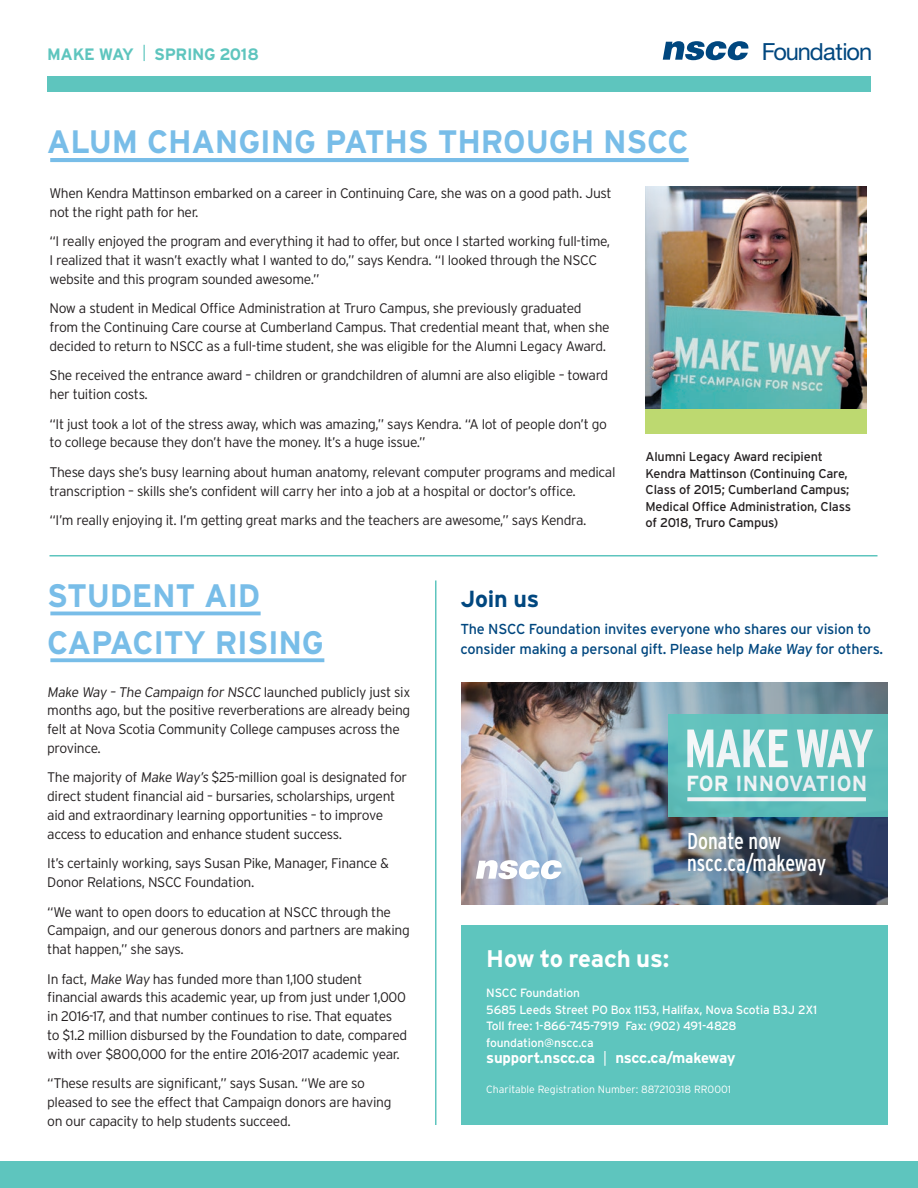
<style>
.page{position:relative;width:918px;height:1188px;background:#fff}
.page>*{position:absolute;margin:0;border:0;box-sizing:border-box;transform-origin:0 0}
.t1{font:700 condensed 53.85px "Interstate";letter-spacing:-.04em;color:#fff;scale:.95 1}
.t2{font:700 32.55px/46.8px "Interstate";letter-spacing:-.01em;color:#78bde8}
.t3{font:700 32.4px "Interstate";letter-spacing:-.005em;color:#78bde8}
.t4{font:700 24px "Interstate";letter-spacing:-.01em;color:#fff}
.t5{font:23.7px "Helvetica Neue LT Std";letter-spacing:-.045em;color:#00477f}
.t6{font:700 23.25px "Interstate";letter-spacing:-.015em;color:#00477f}
.t7{font:condensed 22.95px/22.5px "Interstate";letter-spacing:-.005em;color:#fff;scale:.95 1}
.t8{font:700 21.9px "Interstate";letter-spacing:.02em;color:#fff;scale:.95 1}
.t9{font:700 16.5px "Interstate";letter-spacing:-.02em;color:#5ec5be}
.t10{font:700 15px "Interstate";letter-spacing:-.015em;color:#fff}
.t11{font:14.4px/19.5px "Interstate";letter-spacing:-.015em;color:#00477f}
.t12{font:300 13.8px/18.8px "Interstate";letter-spacing:-.025em;color:#231f20}
.t13{font:12.75px/16.5px "Interstate";letter-spacing:-.015em;color:#231f20}
.t14{font:12px/16.5px "Interstate";letter-spacing:-.015em;color:#fff}
.t15{font:300 10.5px "Interstate";color:#fff}
.s1{font-weight:300}
</style>
<div class="page">
<img style="left:461px;top:683px;width:28px;height:221px">
<img style="left:489px;top:683px;width:399px;height:221px">
<hr style="left:917px;top:0;width:1px;height:197px;background:#5ec5be">
<div style="left:0;top:1161px;width:918px;height:27px;background:#5ec5be"></div>
<svg style="left:663px;top:41px;width:85px;height:19px"></svg>
<div style="left:47px;top:76px;width:824px;height:16px;background:#5ec5be"></div>
<hr style="left:435px;top:580px;width:1px;height:545px;background:#5ec5be">
<div style="left:461px;top:926px;width:427px;height:199px;background:#5ec5be"></div>
<hr style="left:50px;top:158px;width:639px;height:4px;background:#78bde8">
<img style="left:645px;top:186px;width:222px;height:223px">
<div style="left:645px;top:409px;width:222px;height:25px;background:#bdd970"></div>
<hr style="left:50px;top:612px;width:211px;height:3px;background:#78bde8">
<svg style="left:50px;top:658px;width:274px;height:4px"></svg>
<hr style="left:50px;top:555px;width:828px;height:1px;background:#5ec5be">
<div style="left:668px;top:714px;width:220px;height:102px;background:#5ec5be"></div>
<svg style="left:687px;top:797px;width:179px;height:4px"></svg>
<svg style="left:476px;top:860px;width:86px;height:19px"></svg>
<p class="t9" style="left:47px;top:45px;width:213px">MAKE WAY <span class="s1">|</span> SPRING 2018</p>
<h3 class="t5" style="left:762px;top:37px;width:112px">Foundation</h3>
<h3 class="t3" style="left:47px;top:123px;width:643px">ALUM CHANGING PATHS THROUGH NSCC</h3>
<p class="t12" style="left:50px;top:184px;width:564px">When Kendra Mattinson embarked on a career in Continuing Care, she was on a good path. Just not the right path for her.</p>
<p class="t12" style="left:50px;top:232px;width:562px">“I really enjoyed the program and everything it had to offer, but once I started working full-time,<br>I realized that it wasn’t exactly what I wanted to do,” says Kendra. “I looked through the NSCC website and this program sounded awesome.”</p>
<p class="t12" style="left:50px;top:299px;width:562px">Now a student in Medical Office Administration at Truro Campus, she previously graduated from the Continuing Care course at Cumberland Campus. That credential meant that, when she decided to return to NSCC as a full-time student, she was eligible for the Alumni Legacy Award.</p>
<p class="t12" style="left:50px;top:366px;width:560px">She received the entrance award – children or grandchildren of alumni are also eligible – toward her tuition costs.</p>
<p class="t12" style="left:50px;top:414px;width:559px">“It just took a lot of the stress away, which was amazing,” says Kendra. “A lot of people don’t go to college because they don’t have the money. It’s a huge issue.”</p>
<p class="t12" style="left:50px;top:463px;width:568px">These days she’s busy learning about human anatomy, relevant computer programs and medical transcription – skills she’s confident will carry her into a job at a hospital or doctor’s office.</p>
<p class="t12" style="left:50px;top:511px;width:539px">“I’m really enjoying it. I’m getting great marks and the teachers are awesome,” says Kendra.</p>
<p class="t13" style="left:646px;top:448px;width:207px">Alumni Legacy Award recipient<br>Kendra Mattinson (Continuing Care,<br>Class of 2015; Cumberland Campus;<br>Medical Office Administration, Class of 2018, Truro Campus)</p>
<h2 class="t2" style="left:47px;top:572px;width:278px">STUDENT AID<br>CAPACITY RISING</h2>
<p class="t12" style="left:47px;top:682px;width:365px">Make Way – The Campaign for NSCC launched publicly just six months ago, but the positive reverberations are already being felt at Nova Scotia Community College campuses across the province.</p>
<p class="t12" style="left:47px;top:768px;width:361px">The majority of Make Way’s $25-million goal is designated for direct student financial aid – bursaries, scholarships, urgent aid and extraordinary learning opportunities – to improve access to education and enhance student success.</p>
<p class="t12" style="left:47px;top:854px;width:343px">It’s certainly working, says Susan Pike, Manager, Finance &amp;<br>Donor Relations, NSCC Foundation.</p>
<p class="t12" style="left:47px;top:902px;width:364px">“We want to open doors to education at NSCC through the<br>Campaign, and our generous donors and partners are making that happen,” she says.</p>
<p class="t12" style="left:47px;top:969px;width:362px">In fact, Make Way has funded more than 1,100 student financial awards this academic year, up from just under 1,000 in 2016-17, and that number continues to rise. That equates to $1.2 million disbursed by the Foundation to date, compared with over $800,000 for the entire 2016-2017 academic year.</p>
<p class="t12" style="left:47px;top:1074px;width:346px">“These results are significant,” says Susan. “We are so pleased to see the effect that Campaign donors are having on our capacity to help students succeed.</p>
<h3 class="t6" style="left:460px;top:586px;width:80px">Join us</h3>
<p class="t11" style="left:460px;top:619px;width:424px">The NSCC Foundation invites everyone who shares our vision to consider making a personal gift. Please help Make Way for others.</p>
<h1 class="t1" style="left:684px;top:718px;width:202px">MAKE WAY</h1>
<h3 class="t8" style="left:686px;top:771px;width:192px">FOR INNOVATION</h3>
<h3 class="t7" style="left:687px;top:829px;width:148px">Donate now nscc.ca/makeway</h3>
<h3 class="t4" style="left:486px;top:946px;width:185px">How to reach us:</h3>
<p class="t14" style="left:486px;top:985px;width:333px">NSCC Foundation<br>5685 Leeds Street PO Box 1153, Halifax, Nova Scotia B3J 2X1<br>Toll free: 1-866-745-7919 Fax: (902) 491-4828 foundation@nscc.ca</p>
<p class="t10" style="left:486px;top:1050px;width:251px">support.nscc.ca <span class="s1">|</span> nscc.ca/makeway</p>
<p class="t15" style="left:486px;top:1084px;width:246px">Charitable Registration Number: 887210318 RR0001</p>
</div>
